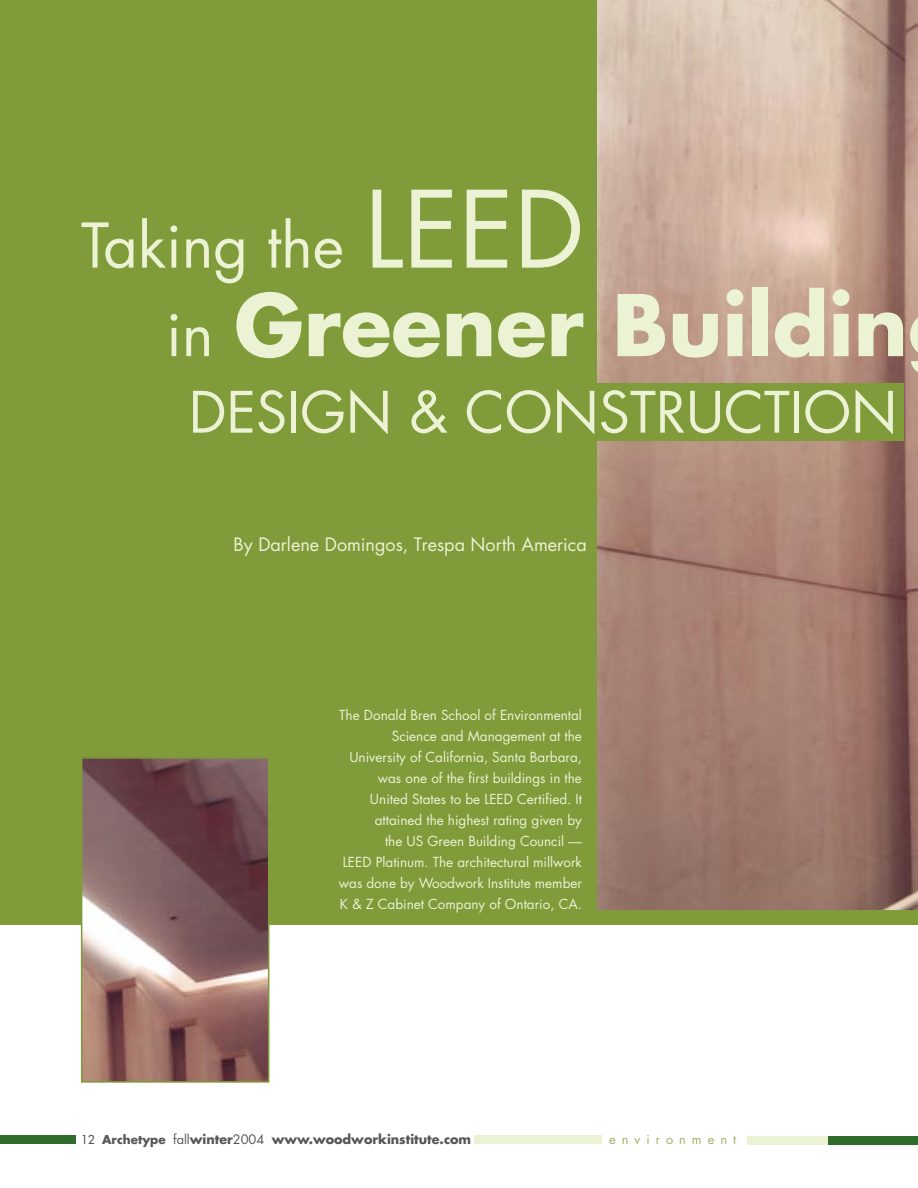
<style>
.page{position:relative;width:918px;height:1188px;background:#fff}
.page>*{position:absolute;margin:0;border:0;box-sizing:border-box;transform-origin:0 0}
.t1{font:700 82.5px "Futura";color:#ecf2d4}
.t2{font:60px "Futura";color:#ecf2d4}
.t3{font:55.5px "Futura";color:#ecf2d4}
.t4{font:18px "Futura";color:#ecf2d4}
.t5{font:13.5px/21px "Futura";color:#ecf2d4;text-align:right}
.t6{font:700 12.75px "Futura";color:#565656}
.t7{font:12.75px "Futura";letter-spacing:.47em;color:#9fb266}
.s1{font-size:103.5px}
.s2{font-weight:400;font-size:60px}
.s3{font-weight:400;font-size:12px}
.s4{font-size:12px}
.s5{font-weight:400}
</style>
<div class="page">
<div style="left:828px;top:1136px;width:90px;height:8px;background:#2f6c2c"></div>
<div style="left:0;top:1136px;width:76px;height:8px;background:#2f6c2c"></div>
<div style="left:747px;top:1136px;width:81px;height:8px;background:#ecf2d4"></div>
<div style="left:474px;top:1136px;width:128px;height:8px;background:#ecf2d4"></div>
<div style="left:0;top:0;width:918px;height:925px;background:#809b3a"></div>
<img style="left:597px;top:0;width:321px;height:909px">
<div style="left:0;top:383px;width:904px;height:58px;background:#809b3a"></div>
<img style="left:84px;top:760px;width:182px;height:320px">
<div style="left:81px;top:757px;width:188px;height:326px;border:2px solid #809b3a"></div>
<h2 class="t2" style="left:81px;top:204px;width:505px">Taking the <span class="s1">LEED</span></h2>
<h1 class="t1" style="left:166px;top:268px;width:743px"><span class="s2">in</span> Greener Buildin</h1>
<h3 class="t3" style="left:189px;top:374px;width:710px">DESIGN &amp; CONSTRUCTION</h3>
<h3 class="t4" style="left:234px;top:532px;width:355px">By Darlene Domingos, Trespa North America</h3>
<p class="t5" style="left:339px;top:704px;width:245px">The Donald Bren School of Environmental Science and Management at the University of California, Santa Barbara, was one of the first buildings in the United States to be LEED Certified. It attained the highest rating given by<br>the US Green Building Council —<br>LEED Platinum. The architectural millwork was done by Woodwork Institute member K &amp; Z Cabinet Company of Ontario, CA.</p>
<p class="t6" style="left:81px;top:1131px;width:392px"><span class="s3">12</span> <span class="s4">Archetype</span> <span class="s5">fall</span>winter<span class="s5">2004</span> www.woodworkinstitute.com</p>
<p class="t7" style="left:609px;top:1131px;width:128px">environment</p>
</div>
